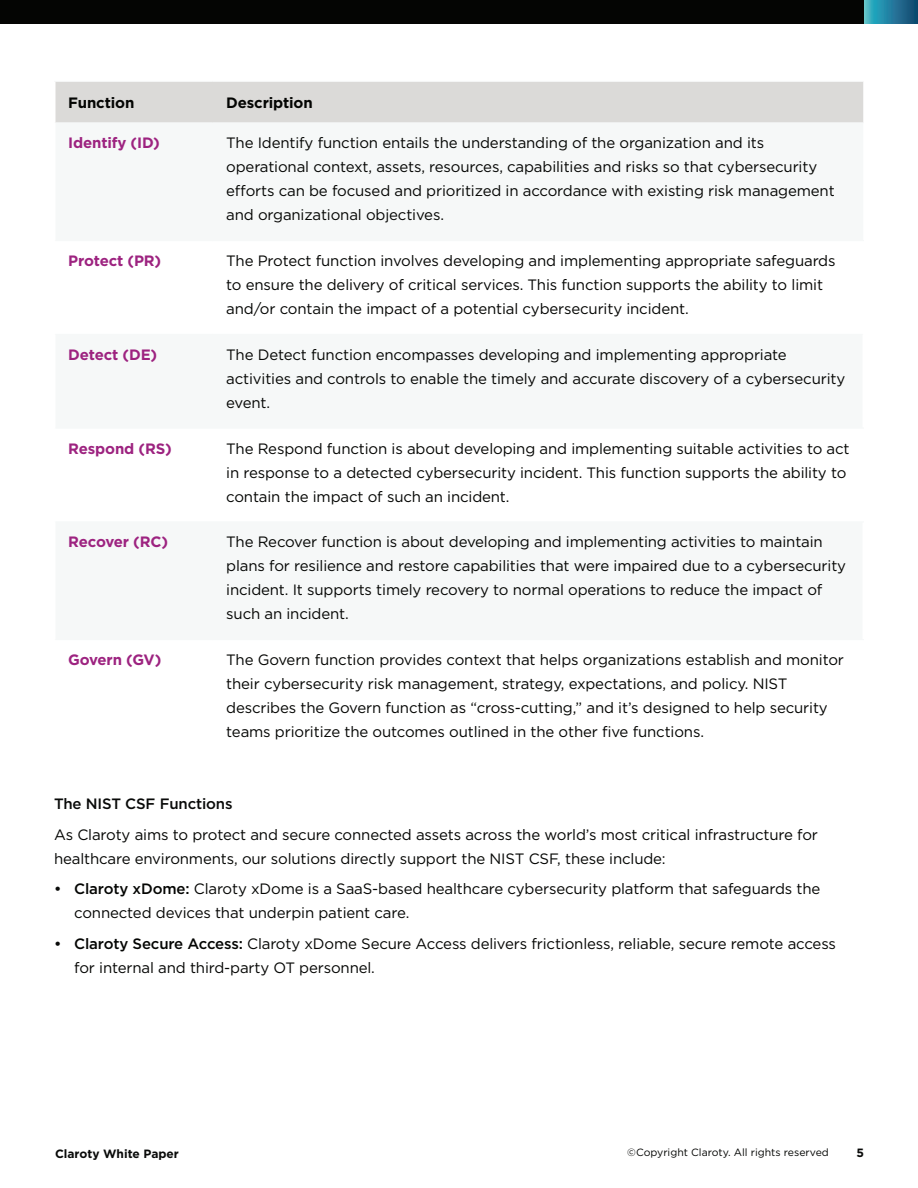
<style>
.page{position:relative;width:918px;height:1188px;background:#fff}
.page>*{position:absolute;margin:0;border:0;box-sizing:border-box;transform-origin:0 0}
.t1{font:15px/24px "Gotham";letter-spacing:-.01em;color:#040503}
.t2{font:700 15px "Gotham";letter-spacing:-.01em;color:#9d2380}
.t3{font:700 15px "Gotham";letter-spacing:-.01em;color:#040503}
.t4{font:500 15px "Gotham";letter-spacing:-.01em;color:#090a09}
.t5{font:700 12px "Gotham";color:#090a09}
.t6{font:10.5px "Gotham";color:#040503}
.s1{font-weight:500;color:#090a09}
.s2{font-weight:500}
</style>
<div class="page">
<div style="left:0;top:0;width:880px;height:24px;background:#040503"></div>
<svg style="left:864px;top:0;width:54px;height:24px"></svg>
<div style="left:56px;top:82px;width:807px;height:40px;background:#dbdad8"></div>
<hr style="left:54px;top:81px;width:159px;height:1px;background:#f6f8f8">
<hr style="left:213px;top:81px;width:650px;height:1px;background:#f6f8f8">
<hr style="left:56px;top:122px;width:157px;height:1px;background:#f6f8f8">
<hr style="left:213px;top:122px;width:650px;height:1px;background:#f6f8f8">
<hr style="left:56px;top:240px;width:157px;height:1px;background:#f6f8f8">
<hr style="left:213px;top:240px;width:651px;height:1px;background:#f6f8f8">
<hr style="left:56px;top:334px;width:157px;height:1px;background:#f6f8f8">
<hr style="left:213px;top:334px;width:649px;height:1px;background:#f6f8f8">
<hr style="left:56px;top:521px;width:157px;height:1px;background:#f6f8f8">
<hr style="left:213px;top:521px;width:651px;height:1px;background:#f6f8f8">
<hr style="left:56px;top:428px;width:157px;height:1px;background:#f6f8f8">
<hr style="left:213px;top:428px;width:651px;height:1px;background:#f6f8f8">
<hr style="left:56px;top:639px;width:157px;height:1px;background:#f6f8f8">
<hr style="left:213px;top:639px;width:651px;height:1px;background:#f6f8f8">
<p class="t3" style="left:68px;top:93px;width:68px">Function</p>
<p class="t3" style="left:226px;top:93px;width:88px">Description</p>
<p class="t2" style="left:68px;top:133px;width:93px">Identify (ID)</p>
<p class="t1" style="left:226px;top:131px;width:610px">The Identify function entails the understanding of the organization and its operational context, assets, resources, capabilities and risks so that cybersecurity efforts can be focused and prioritized in accordance with existing risk management and organizational objectives.</p>
<p class="t2" style="left:68px;top:251px;width:95px">Protect (PR)</p>
<p class="t1" style="left:226px;top:248px;width:611px">The Protect function involves developing and implementing appropriate safeguards to ensure the delivery of critical services. This function supports the ability to limit and/or contain the impact of a potential cybersecurity incident.</p>
<p class="t2" style="left:68px;top:345px;width:91px">Detect (DE)</p>
<p class="t1" style="left:226px;top:342px;width:621px">The Detect function encompasses developing and implementing appropriate activities and controls to enable the timely and accurate discovery of a cybersecurity event.</p>
<p class="t2" style="left:68px;top:438px;width:105px">Respond (RS)</p>
<p class="t1" style="left:226px;top:436px;width:625px">The Respond function is about developing and implementing suitable activities to act in response to a detected cybersecurity incident. This function supports the ability to contain the impact of such an incident.</p>
<p class="t2" style="left:68px;top:532px;width:101px">Recover (RC)</p>
<p class="t1" style="left:226px;top:530px;width:621px">The Recover function is about developing and implementing activities to maintain plans for resilience and restore capabilities that were impaired due to a cybersecurity incident. It supports timely recovery to normal operations to reduce the impact of such an incident.</p>
<p class="t2" style="left:68px;top:650px;width:95px">Govern (GV)</p>
<p class="t1" style="left:226px;top:647px;width:619px">The Govern function provides context that helps organizations establish and monitor their cybersecurity risk management, strategy, expectations, and policy. NIST describes the Govern function as “cross-cutting,” and it’s designed to help security teams prioritize the outcomes outlined in the other five functions.</p>
<p class="t4" style="left:54px;top:794px;width:180px">The NIST CSF Functions</p>
<p class="t1" style="left:54px;top:822px;width:766px">As Claroty aims to protect and secure connected assets across the world’s most critical infrastructure for healthcare environments, our solutions directly support the NIST CSF, these include:</p>
<p class="t1" style="left:74px;top:876px;width:748px;text-indent:-20px"><span class="s1">•</span> <span class="s2">Claroty xDome:</span> Claroty xDome is a SaaS-based healthcare cybersecurity platform that safeguards the connected devices that underpin patient care.</p>
<p class="t1" style="left:74px;top:931px;width:763px;text-indent:-20px"><span class="s1">•</span> <span class="s2">Claroty Secure Access:</span> Claroty xDome Secure Access delivers frictionless, reliable, secure remote access for internal and third-party OT personnel.</p>
<p class="t5" style="left:55px;top:1145px;width:125px">Claroty White Paper</p>
<p class="t6" style="left:627px;top:1146px;width:203px">©Copyright Claroty. All rights reserved</p>
<p class="t5" style="left:856px;top:1144px;width:9px">5</p>
</div>
